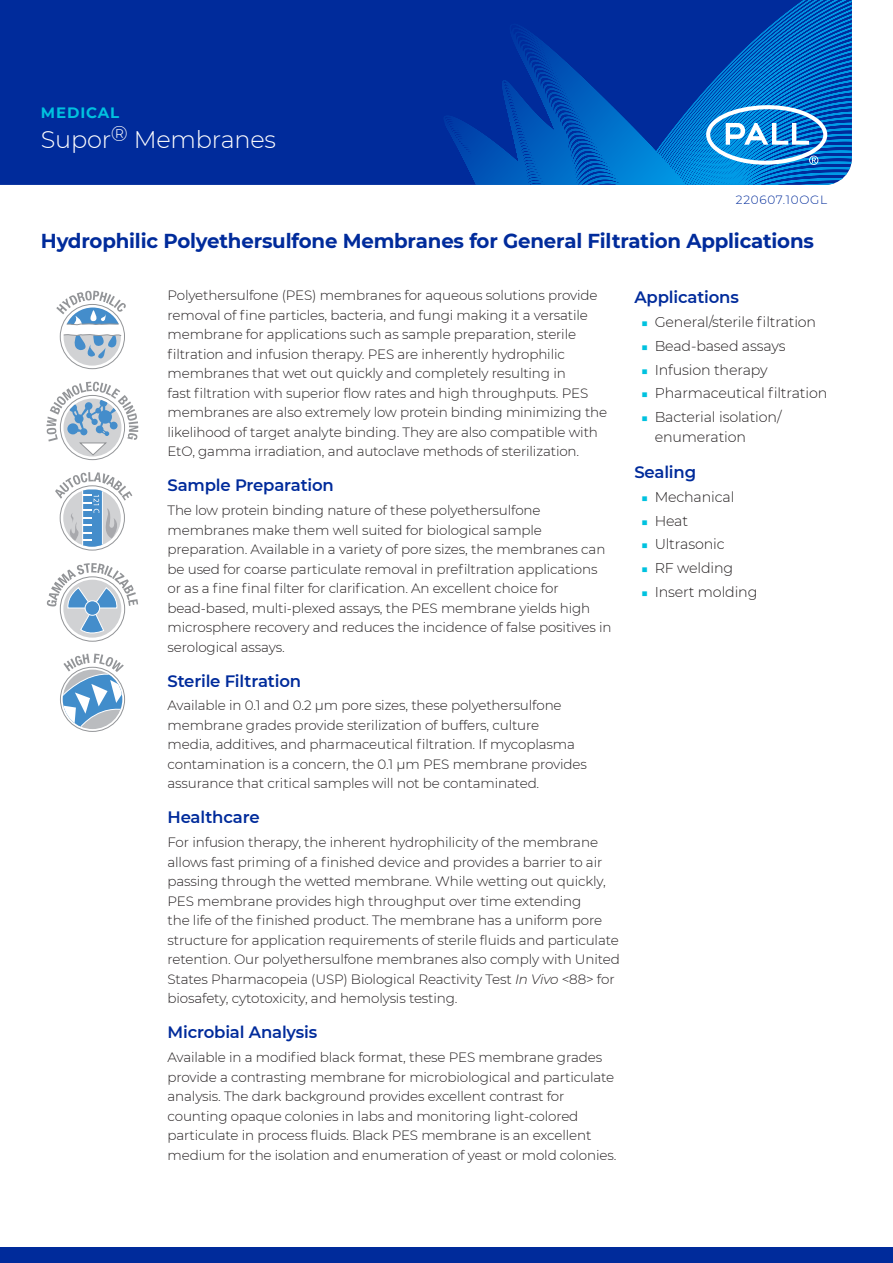
<style>
.page{position:relative;width:893px;height:1263px;background:#fff}
.page>*{position:absolute;margin:0;border:0;box-sizing:border-box;transform-origin:0 0}
.t1{font:300 24px "Montserrat";letter-spacing:-.01em;color:#fff}
.t2{font:700 20.1px "Montserrat";letter-spacing:-.01em;color:#002b9b}
.t3{font:600 16.5px "Montserrat";letter-spacing:-.01em;color:#002b9b}
.t4{font:700 15px "Montserrat";letter-spacing:.06em;color:#00c2df}
.t5{font:300 14.25px/19.5px "Montserrat";letter-spacing:-.01em;color:#231f20}
.t6{font:300 13.5px/19.5px "Montserrat";letter-spacing:-.01em;color:#231f20}
.t7{font:300 12px "Montserrat";letter-spacing:.06em;color:#002b9b}
.s1{font-style:italic}
.s2{font-weight:600;font-size:12px;color:#00c2df}
</style>
<div class="page">
<div style="left:0;top:0;width:443px;height:185px;background:#002b9b"></div>
<svg style="left:443px;top:0;width:409px;height:185px;background:#004aaf"></svg>
<svg style="left:706px;top:105px;width:121px;height:60px"></svg>
<div style="left:0;top:1247px;width:893px;height:16px;background:#002b9b"></div>
<svg style="left:46px;top:290px;width:93px;height:442px"></svg>
<p class="t4" style="left:41px;top:102px;width:80px">MEDICAL</p>
<h1 class="t1" style="left:41px;top:124px;width:237px">Supor<sup>®</sup> Membranes</h1>
<p class="t7" style="left:736px;top:191px;width:93px">220607.10OGL</p>
<h2 class="t2" style="left:41px;top:226px;width:775px">Hydrophilic Polyethersulfone Membranes for General Filtration Applications</h2>
<p class="t6" style="left:168px;top:285px;width:441px">Polyethersulfone (PES) membranes for aqueous solutions provide removal of fine particles, bacteria, and fungi making it a versatile membrane for applications such as sample preparation, sterile filtration and infusion therapy. PES are inherently hydrophilic membranes that wet out quickly and completely resulting in<br>fast filtration with superior flow rates and high throughputs. PES membranes are also extremely low protein binding minimizing the likelihood of target analyte binding. They are also compatible with EtO, gamma irradiation, and autoclave methods of sterilization.</p>
<p class="t3" style="left:168px;top:474px;width:168px">Sample Preparation</p>
<p class="t6" style="left:168px;top:500px;width:445px">The low protein binding nature of these polyethersulfone membranes make them well suited for biological sample preparation. Available in a variety of pore sizes, the membranes can be used for coarse particulate removal in prefiltration applications or as a fine final filter for clarification. An excellent choice for bead-based, multi-plexed assays, the PES membrane yields high microsphere recovery and reduces the incidence of false positives in serological assays.</p>
<p class="t3" style="left:168px;top:669px;width:135px">Sterile Filtration</p>
<p class="t6" style="left:168px;top:695px;width:421px">Available in 0.1 and 0.2 µm pore sizes, these polyethersulfone membrane grades provide sterilization of buffers, culture media, additives, and pharmaceutical filtration. If mycoplasma contamination is a concern, the 0.1 µm PES membrane provides assurance that critical samples will not be contaminated.</p>
<p class="t3" style="left:168px;top:806px;width:94px">Healthcare</p>
<p class="t6" style="left:168px;top:832px;width:454px">For infusion therapy, the inherent hydrophilicity of the membrane allows fast priming of a finished device and provides a barrier to air passing through the wetted membrane. While wetting out quickly, PES membrane provides high throughput over time extending<br>the life of the finished product. The membrane has a uniform pore structure for application requirements of sterile fluids and particulate retention. Our polyethersulfone membranes also comply with United States Pharmacopeia (USP) Biological Reactivity Test <span class="s1">In Vivo</span> &lt;88&gt; for biosafety, cytotoxicity, and hemolysis testing.</p>
<p class="t3" style="left:168px;top:1021px;width:151px">Microbial Analysis</p>
<p class="t6" style="left:168px;top:1047px;width:450px">Available in a modified black format, these PES membrane grades provide a contrasting membrane for microbiological and particulate analysis. The dark background provides excellent contrast for counting opaque colonies in labs and monitoring light-colored particulate in process fluids. Black PES membrane is an excellent medium for the isolation and enumeration of yeast or mold colonies.</p>
<p class="t3" style="left:634px;top:286px;width:106px">Applications</p>
<p class="t5" style="left:641px;top:312px;width:177px"><span class="s2">■</span> General/sterile filtration</p>
<p class="t5" style="left:641px;top:335px;width:146px"><span class="s2">■</span> Bead-based assays</p>
<p class="t5" style="left:641px;top:359px;width:128px"><span class="s2">■</span> Infusion therapy</p>
<p class="t5" style="left:641px;top:383px;width:188px"><span class="s2">■</span> Pharmaceutical filtration</p>
<p class="t5" style="left:655px;top:407px;width:128px;text-indent:-14px"><span class="s2">■</span> Bacterial isolation/ enumeration</p>
<p class="t3" style="left:634px;top:460px;width:63px">Sealing</p>
<p class="t5" style="left:641px;top:487px;width:95px"><span class="s2">■</span> Mechanical</p>
<p class="t5" style="left:641px;top:510px;width:48px"><span class="s2">■</span> Heat</p>
<p class="t5" style="left:641px;top:534px;width:85px"><span class="s2">■</span> Ultrasonic</p>
<p class="t5" style="left:641px;top:558px;width:94px"><span class="s2">■</span> RF welding</p>
<p class="t5" style="left:641px;top:582px;width:118px"><span class="s2">■</span> Insert molding</p>
</div>
